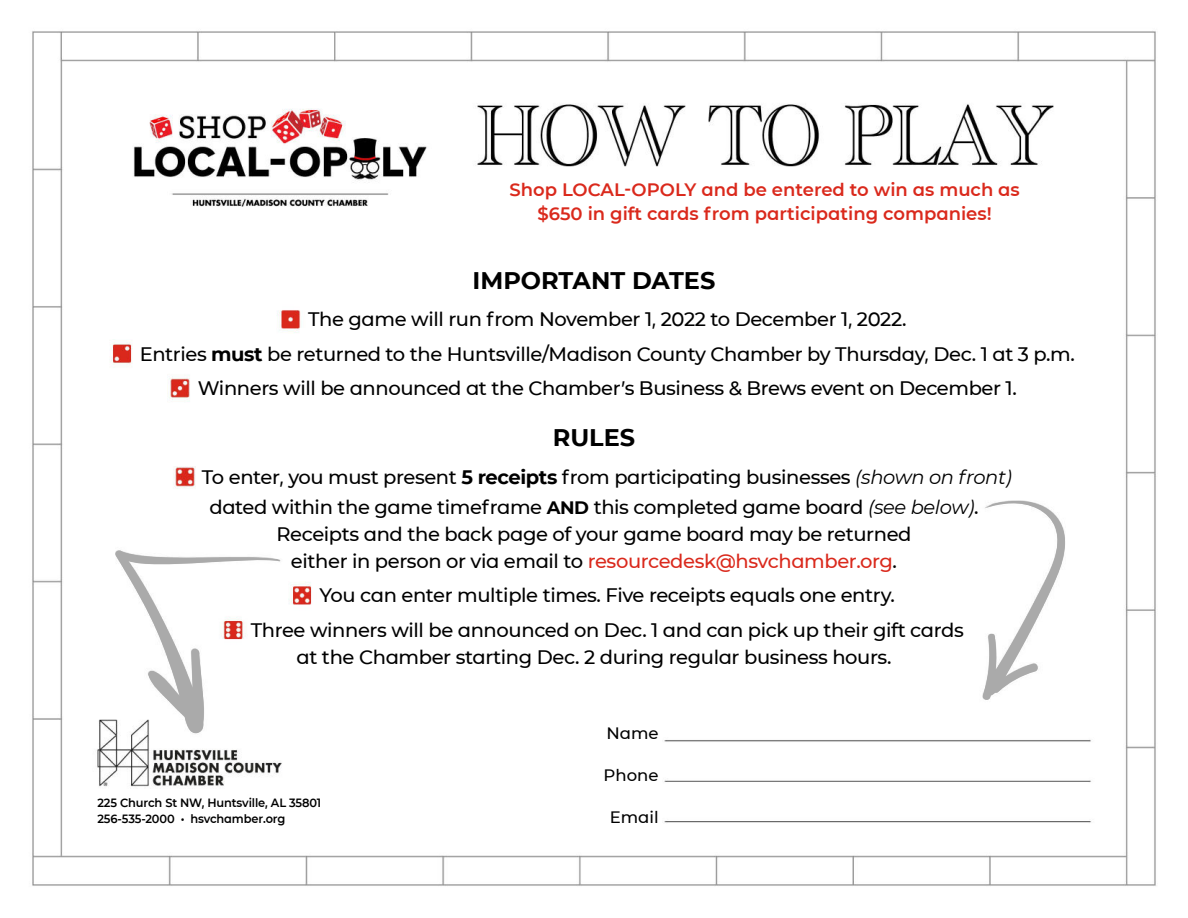
<style>
.page{position:relative;width:1188px;height:918px;background:#fff}
.page>*{position:absolute;margin:0;border:0;box-sizing:border-box;transform-origin:0 0}
.t1{font:24px "CMG Sans Bold CAPS";color:#000}
.t2{font:500 19.5px/34.5px "CMG Sans";letter-spacing:-.02em;color:#000;text-align:center}
.t3{font:600 18px/24px "CMG Sans";color:#da291c;text-align:center}
.t4{font:500 16.5px "CMG Sans";color:#000}
.t5{font:600 12px/16.5px "CMG Sans";letter-spacing:-.01em;color:#000;scale:.95 1}
.s1{font-weight:700}
.s2{font-weight:400;font-style:italic}
.s3{font-weight:700;font-size:18px}
.s4{color:#da291c}
</style>
<div class="page">
<img style="left:32px;top:31px;width:1124px;height:855px">
<svg style="left:981px;top:499px;width:85px;height:203px"></svg>
<svg style="left:114px;top:550px;width:167px;height:186px"></svg>
<p class="t3" style="left:509px;top:178px;width:512px">Shop LOCAL-OPOLY and be entered to win as much as $650 in gift cards from participating companies!</p>
<p class="t1" style="left:473px;top:263px;width:244px">IMPORTANT DATES</p>
<p class="t2" style="left:140px;top:303px;width:937px">The game will run from November 1, 2022 to December 1, 2022.<br>Entries <span class="s1">must</span> be returned to the Huntsville/Madison County Chamber by Thursday, Dec. 1 at 3 p.m.<br>Winners will be announced at the Chamber’s Business &amp; Brews event on December 1.</p>
<p class="t1" style="left:553px;top:421px;width:84px">RULES</p>
<p class="t2" style="left:209px;top:463px;width:804px;line-height:30px;text-align:left;text-indent:-7px">To enter, you must present <span class="s1">5 receipts</span> from participating businesses <span class="s2">(shown on front) </span>dated within the game timeframe <span class="s3">AND</span> this completed game board <span class="s2">(see below)</span>.</p>
<p class="t2" style="left:276px;top:521px;width:637px;line-height:27px">Receipts and the back page of your game board may be returned either in person or via email to <span class="s4">resourcedesk@hsvchamber.org</span>.</p>
<p class="t2" style="left:251px;top:579px;width:715px">You can enter multiple times. Five receipts equals one entry.<br>Three winners will be announced on Dec. 1 and can pick up their gift cards</p>
<p class="t2" style="left:297px;top:640px;width:596px">at the Chamber starting Dec. 2 during regular business hours.</p>
<p class="t5" style="left:97px;top:795px;width:237px">225 Church St NW, Huntsville, AL 35801<br>256-535-2000 • hsvchamber.org</p>
<p class="t4" style="left:606px;top:725px;width:54px">Name</p>
<p class="t4" style="left:604px;top:767px;width:57px">Phone</p>
<p class="t4" style="left:610px;top:809px;width:51px">Email</p>
</div>
